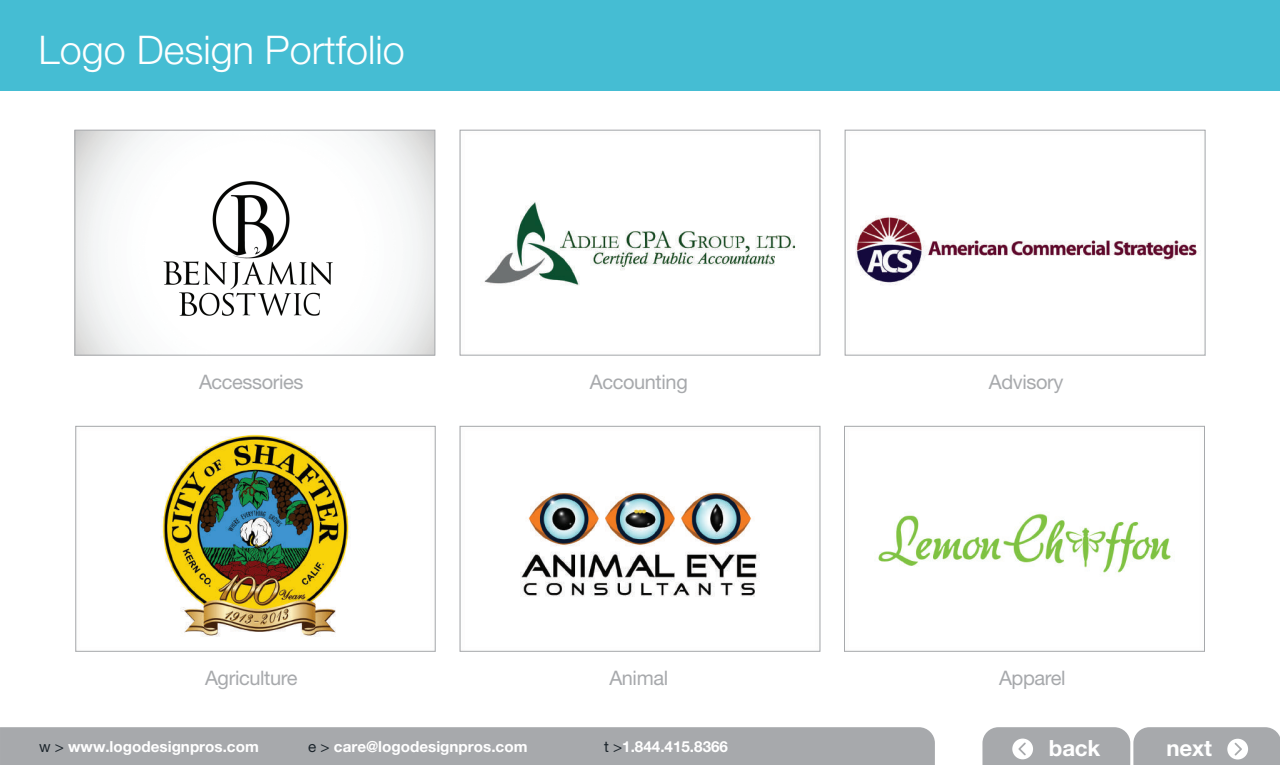
<style>
.page{position:relative;width:1280px;height:765px;background:#fff}
.page>*{position:absolute;margin:0;border:0;box-sizing:border-box;transform-origin:0 0}
.t1{font:300 39.5px "Helvetica Neue";color:#fff}
.t2{font:700 22.38px "Helvetica Neue";letter-spacing:-.01em;color:#fff}
.t3{font:20px "Helvetica Neue";letter-spacing:-.02em;color:#a7a9ac}
.t4{font:700 15.25px "Helvetica Neue";color:#fff}
.s1{font-weight:400;color:#1b242b}
</style>
<div class="page">
<div style="left:0;top:0;width:1280px;height:90px;background:#45bdd3"></div>
<img style="left:484px;top:201px;width:312px;height:85px">
<img style="left:77px;top:132px;width:356px;height:221px">
<img style="left:161px;top:434px;width:189px;height:203px">
<img style="left:520px;top:492px;width:240px;height:105px">
<img style="left:878px;top:513px;width:293px;height:60px">
<img style="left:855px;top:215px;width:342px;height:70px">
<div style="left:460px;top:130px;width:360px;height:225px;border:1px solid #a7a9ac"></div>
<div style="left:75px;top:130px;width:360px;height:225px;border:1px solid #a7a9ac"></div>
<div style="left:845px;top:130px;width:360px;height:225px;border:1px solid #a7a9ac"></div>
<div style="left:460px;top:426px;width:360px;height:226px;border:1px solid #a7a9ac"></div>
<div style="left:75px;top:426px;width:361px;height:226px;border:1px solid #a7a9ac"></div>
<div style="left:844px;top:426px;width:361px;height:226px;border:1px solid #a7a9ac"></div>
<div style="left:0;top:727px;width:935px;height:38px;background:#a7a9ac"></div>
<svg style="left:982px;top:727px;width:298px;height:38px;background:#afb0b3"></svg>
<h1 class="t1" style="left:39px;top:25px;width:368px">Logo Design Portfolio</h1>
<h3 class="t3" style="left:199px;top:370px;width:106px">Accessories</h3>
<h3 class="t3" style="left:590px;top:370px;width:100px">Accounting</h3>
<h3 class="t3" style="left:989px;top:370px;width:76px">Advisory</h3>
<h3 class="t3" style="left:205px;top:666px;width:94px">Agriculture</h3>
<h3 class="t3" style="left:609px;top:666px;width:60px">Animal</h3>
<h3 class="t3" style="left:999px;top:666px;width:68px">Apparel</h3>
<p class="t4" style="left:39px;top:737px;width:221px"><span class="s1">w &gt;</span> www.logodesignpros.com</p>
<p class="t4" style="left:308px;top:737px;width:221px"><span class="s1">e &gt;</span> care@logodesignpros.com</p>
<p class="t4" style="left:604px;top:737px;width:126px"><span class="s1">t &gt;</span>1.844.415.8366</p>
<h2 class="t2" style="left:1049px;top:734px;width:53px">back</h2>
<h2 class="t2" style="left:1167px;top:734px;width:47px">next</h2>
</div>
